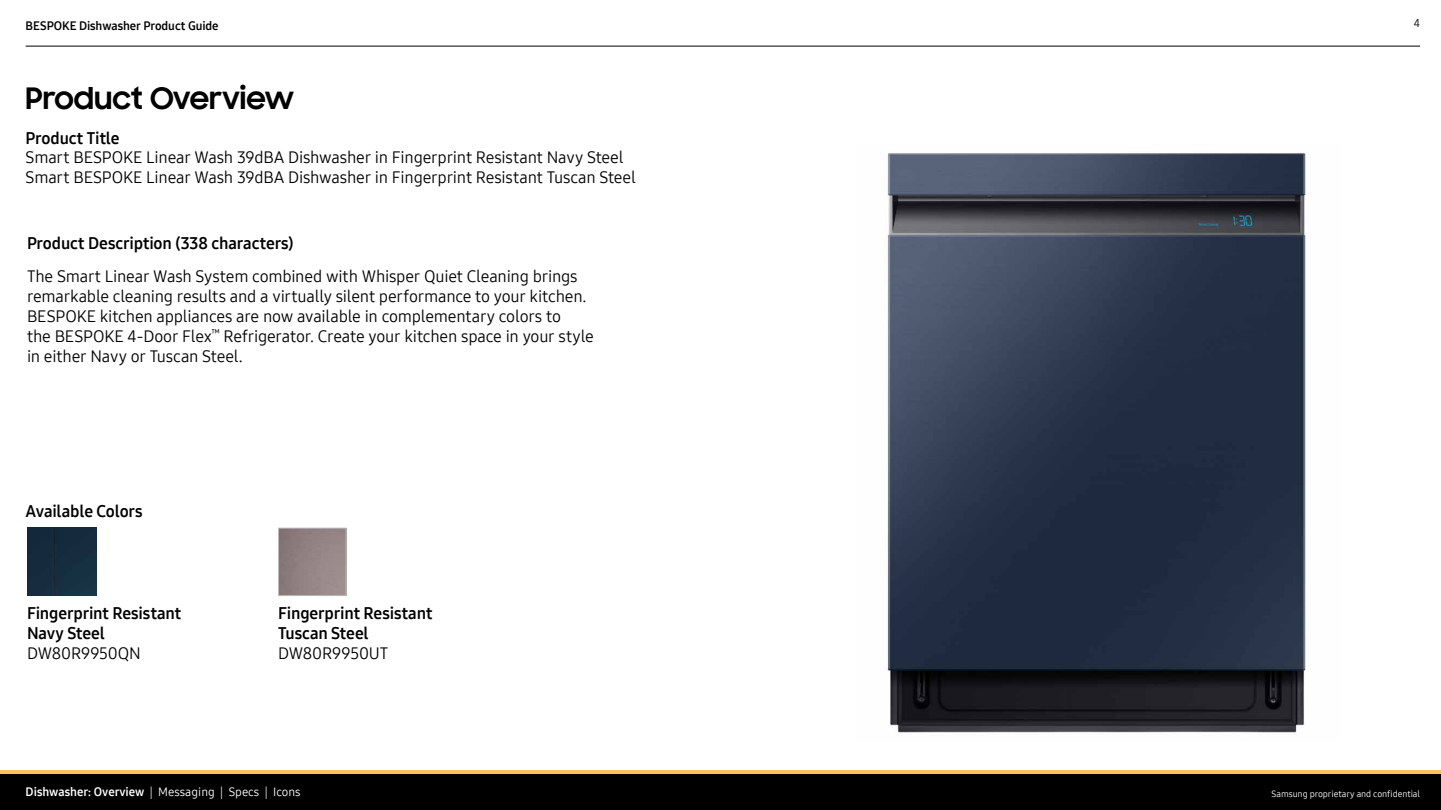
<style>
.page{position:relative;width:1441px;height:810px;background:#fff}
.page>*{position:absolute;margin:0;border:0;box-sizing:border-box;transform-origin:0 0}
.t1{font:700 30px "Samsung Sharp Sans";letter-spacing:-.01em;color:#000}
.t2{font:16.5px/19.8px "Samsung One 400";letter-spacing:-.01em;color:#000}
.t3{font:16.5px/19.8px "Samsung One 700";letter-spacing:-.01em;color:#000}
.t4{font:12px "Samsung One 400";color:#fff}
.t5{font:12px "Samsung One 700";letter-spacing:-.005em;color:#000}
.t6{font:11.25px "Samsung One 400";color:#000101}
.t7{font:9px "Samsung One 400";letter-spacing:-.01em;color:#fff}
.s1{font-family:"Samsung One 700"}
</style>
<div class="page">
<div style="left:0;top:773px;width:1440px;height:37px;background:#000"></div>
<hr style="left:0;top:770px;width:1440px;height:3px;background:#fdbe5d">
<hr style="left:26px;top:46px;width:1393px;height:1px;background:#000">
<img style="left:886px;top:153px;width:420px;height:580px">
<div style="left:28px;top:528px;width:68px;height:68px;background:#162c3f"></div>
<div style="left:278px;top:528px;width:68px;height:68px;border:1px solid #bcbec0"></div>
<p class="t5" style="left:26px;top:18px;width:194px">BESPOKE Dishwasher Product Guide</p>
<p class="t6" style="left:1413px;top:15px;width:8px">4</p>
<h1 class="t1" style="left:26px;top:76px;width:270px">Product Overview</h1>
<p class="t3" style="left:26px;top:128px;width:95px">Product Title</p>
<p class="t2" style="left:26px;top:148px;width:611px">Smart BESPOKE Linear Wash 39dBA Dishwasher in Fingerprint Resistant Navy Steel<br>Smart BESPOKE Linear Wash 39dBA Dishwasher in Fingerprint Resistant Tuscan Steel</p>
<p class="t3" style="left:27px;top:233px;width:268px">Product Description (338 characters)</p>
<p class="t2" style="left:27px;top:266px;width:568px">The Smart Linear Wash System combined with Whisper Quiet Cleaning brings remarkable cleaning results and a virtually silent performance to your kitchen.<br>BESPOKE kitchen appliances are now available in complementary colors to<br>the BESPOKE 4-Door Flex<sup>™</sup> Refrigerator. Create your kitchen space in your style in either Navy or Tuscan Steel.</p>
<p class="t3" style="left:26px;top:501px;width:119px">Available Colors</p>
<p class="t3" style="left:27px;top:604px;width:156px">Fingerprint Resistant<br>Navy Steel</p>
<p class="t2" style="left:27px;top:643px;width:115px">DW80R9950QN</p>
<p class="t3" style="left:278px;top:604px;width:156px">Fingerprint Resistant<br>Tuscan Steel</p>
<p class="t2" style="left:278px;top:643px;width:112px">DW80R9950UT</p>
<p class="t4" style="left:26px;top:784px;width:276px"><span class="s1">Dishwasher: Overview</span> | Messaging | Specs | Icons</p>
<p class="t7" style="left:1271px;top:787px;width:150px">Samsung proprietary and confidential</p>
</div>
